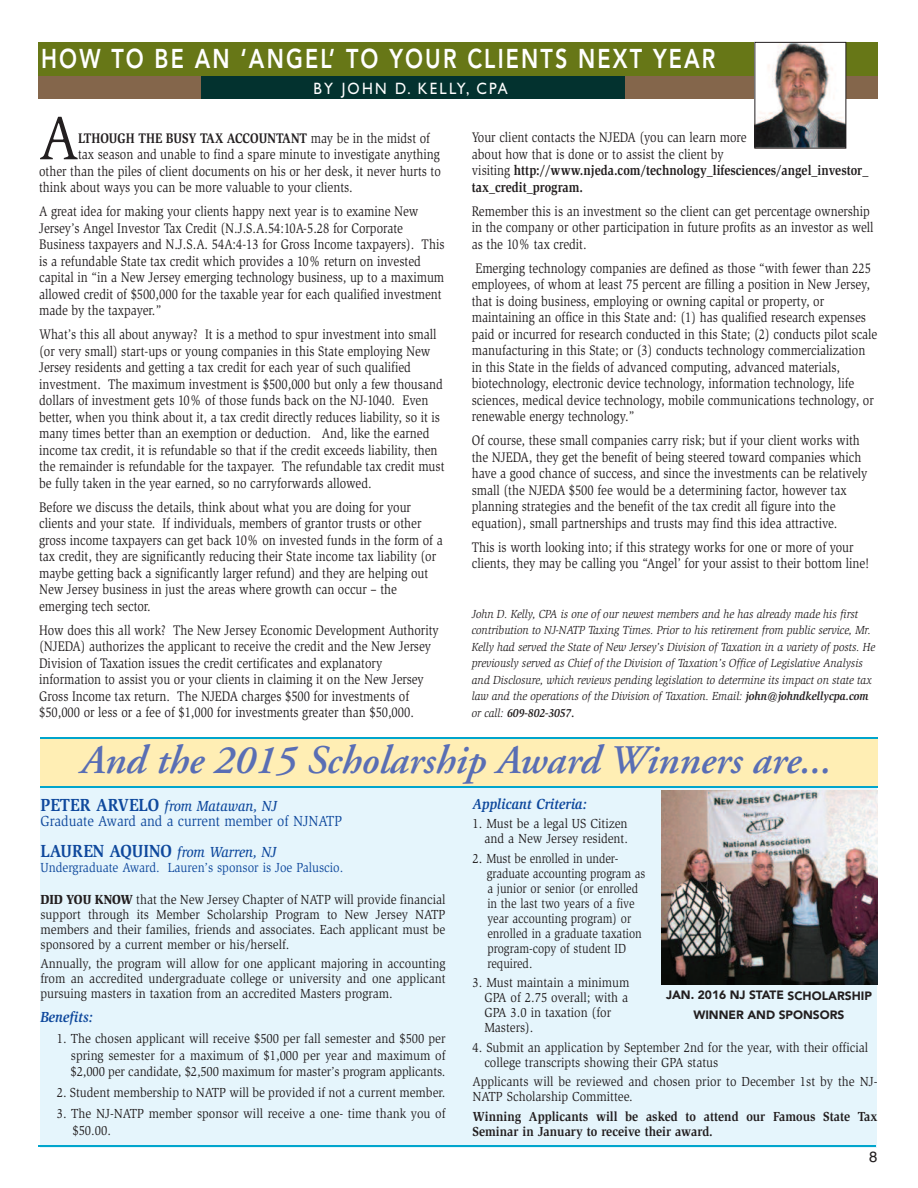
<style>
.page{position:relative;width:918px;height:1188px;background:#fff}
.page>*{position:absolute;margin:0;border:0;box-sizing:border-box;transform-origin:0 0}
.t1{font:63.45px "Slimbach";color:#231f20;scale:.9 1}
.t2{font:italic 600 40.5px "Adobe Garamond";color:#596eb4}
.t3{font:800 27px "Avenir";letter-spacing:.1em;color:#fff;scale:.8 1}
.t4{font:16.5px "Gill Sans Std";letter-spacing:.15em;color:#fff;scale:.9 1}
.t5{font:15px/15px "Slimbach";color:#0f499d;scale:.9 1}
.t6{font:italic 700 15px "Slimbach";color:#0f499d;scale:.9 1}
.t7{font:italic 500 15px "Slimbach";color:#0f499d;scale:.9 1}
.t8{font:15px "Helvetica";color:#231f20}
.t9{font:14.25px/16.5px "Slimbach";color:#231f20;scale:.85 1}
.t10{font:700 14.25px "Slimbach";color:#231f20;scale:.85 1}
.t11{font:13.5px/15px "Slimbach";color:#231f20;scale:.9 1}
.t12{font:700 13.5px/15px "Slimbach";color:#231f20;scale:.9 1}
.t13{font:13.5px "Slimbach";color:#0f499d;scale:.9 1}
.t14{font:italic 12px/16.5px "Slimbach";color:#231f20;scale:.9 1}
.t15{font:900 12px/19.6px "Avenir";color:#231f20;text-align:center}
.s1{font-weight:400}
.s2{font-weight:700}
.s3{font-weight:700;font-size:18px}
.s4{font-weight:500;font-style:italic}
.s5{font-weight:700;font-style:normal;font-size:18px}
.s6{font-weight:900}
</style>
<div class="page">
<div style="left:40px;top:786px;width:838px;height:362px;background:#e5f5fc"></div>
<div style="left:38px;top:43px;width:839px;height:34px;background:#677717"></div>
<div style="left:38px;top:77px;width:840px;height:22px;background:#84664b"></div>
<div style="left:201px;top:77px;width:423px;height:22px;background:#03322f"></div>
<div style="left:40px;top:737px;width:838px;height:51px;background:#ffeeb4"></div>
<hr style="left:39px;top:1146px;width:837px;height:1px;background:#00a5cc">
<img style="left:756px;top:44px;width:88px;height:102px">
<div style="left:754px;top:42px;width:92px;height:106px;border:1px solid #231f20"></div>
<hr style="left:40px;top:737px;width:838px;height:1px;background:#00a5cc">
<hr style="left:40px;top:786px;width:838px;height:2px;background:#00a5cc">
<img style="left:662px;top:791px;width:216px;height:193px">
<h3 class="t3" style="left:41px;top:38px;width:844px">HOW TO BE AN ‘ANGEL’ TO YOUR CLIENTS NEXT YEAR</h3>
<p class="t4" style="left:314px;top:82px;width:217px">BY JOHN D. KELLY, CPA</p>
<h1 class="t1" style="left:39px;top:114px;width:45px">A</h1>
<p class="t10" style="left:78px;top:133px;width:416px">LTHOUGH THE BUSY TAX ACCOUNTANT <span class="s1">may be in the midst of</span></p>
<p class="t9" style="left:78px;top:147px;width:427px">tax season and unable to find a spare minute to investigate anything</p>
<p class="t9" style="left:39px;top:164px;width:474px">other than the piles of client documents on his or her desk, it never hurts to</p>
<p class="t9" style="left:39px;top:180px;width:370px">think about ways you can be more valuable to your clients.</p>
<p class="t9" style="left:39px;top:204px;width:478px">A great idea for making your clients happy next year is to examine New Jersey’s Angel Investor Tax Credit (N.J.S.A.54:10A-5.28 for Corporate Business taxpayers and N.J.S.A. 54A:4-13 for Gross Income taxpayers). This is a refundable State tax credit which provides a 10% return on invested capital in “in a New Jersey emerging technology business, up to a maximum allowed credit of $500,000 for the taxable year for each qualified investment made by the taxpayer.”</p>
<p class="t9" style="left:39px;top:327px;width:478px">What’s this all about anyway? It is a method to spur investment into small (or very small) start-ups or young companies in this State employing New Jersey residents and getting a tax credit for each year of such qualified investment. The maximum investment is $500,000 but only a few thousand dollars of investment gets 10% of those funds back on the NJ-1040. Even better, when you think about it, a tax credit directly reduces liability, so it is many times better than an exemption or deduction. And, like the earned income tax credit, it is refundable so that if the credit exceeds liability, then the remainder is refundable for the taxpayer. The refundable tax credit must be fully taken in the year earned, so no carryforwards allowed.</p>
<p class="t9" style="left:39px;top:500px;width:476px">Before we discuss the details, think about what you are doing for your clients and your state. If individuals, members of grantor trusts or other gross income taxpayers can get back 10% on invested funds in the form of a tax credit, they are significantly reducing their State income tax liability (or maybe getting back a significantly larger refund) and they are helping out New Jersey business in just the areas where growth can occur – the emerging tech sector.</p>
<p class="t9" style="left:39px;top:623px;width:472px">How does this all work? The New Jersey Economic Development Authority (NJEDA) authorizes the applicant to receive the credit and the New Jersey Division of Taxation issues the credit certificates and explanatory information to assist you or your clients in claiming it on the New Jersey Gross Income tax return. The NJEDA charges $500 for investments of $50,000 or less or a fee of $1,000 for investments greater than $50,000.</p>
<p class="t9" style="left:472px;top:131px;width:468px">Your client contacts the NJEDA (you can learn more<br>about how that is done or to assist the client by<br>visiting <span class="s2">http://www.njeda.com/technology_lifesciences/angel_investor_ tax_credit_program.</span></p>
<p class="t9" style="left:472px;top:204px;width:474px">Remember this is an investment so the client can get percentage ownership in the company or other participation in future profits as an investor as well as the 10% tax credit.</p>
<p class="t9" style="left:472px;top:261px;width:479px">Emerging technology companies are defined as those “with fewer than 225 employees, of whom at least 75 percent are filling a position in New Jersey, that is doing business, employing or owning capital or property, or maintaining an office in this State and: (1) has qualified research expenses paid or incurred for research conducted in this State; (2) conducts pilot scale manufacturing in this State; or (3) conducts technology commercialization in this State in the fields of advanced computing, advanced materials, biotechnology, electronic device technology, information technology, life sciences, medical device technology, mobile communications technology, or renewable energy technology.”</p>
<p class="t9" style="left:472px;top:434px;width:467px">Of course, these small companies carry risk; but if your client works with the NJEDA, they get the benefit of being steered toward companies which have a good chance of success, and since the investments can be relatively small (the NJEDA $500 fee would be a determining factor, however tax planning strategies and the benefit of the tax credit all figure into the equation), small partnerships and trusts may find this idea attractive.</p>
<p class="t9" style="left:472px;top:540px;width:469px">This is worth looking into; if this strategy works for one or more of your clients, they may be calling you “Angel’ for your assist to their bottom line!</p>
<p class="t14" style="left:472px;top:607px;width:450px">John D. Kelly, CPA is one of our newest members and he has already made his first contribution to NJ-NATP Taxing Times. Prior to his retirement from public service, Mr.<br>Kelly had served the State of New Jersey’s Division of Taxation in a variety of posts. He previously served as Chief of the Division of Taxation’s Office of Legislative Analysis and Disclosure, which reviews pending legislation to determine its impact on state tax law and the operations of the Division of Taxation. Email: <span class="s2">john@johndkellycpa.com </span>or call: <span class="s2">609-802-3057.</span></p>
<h2 class="t2" style="left:81px;top:744px;width:752px">And the 2015 Scholarship Award Winners are...</h2>
<p class="t5" style="left:41px;top:799px;width:337px"><span class="s3">PETER ARVELO</span> <span class="s4">from Matawan, NJ<br></span>Graduate Award and a current member of NJNATP</p>
<p class="t7" style="left:41px;top:847px;width:264px"><span class="s5">LAUREN AQUINO</span> from Warren, NJ</p>
<p class="t13" style="left:41px;top:863px;width:338px">Undergraduate Award. Lauren’s sponsor is Joe Paluscio.</p>
<p class="t11" style="left:41px;top:893px;width:452px;text-align:justify"><span class="s6">DID YOU KNOW</span> that the New Jersey Chapter of NATP will provide financial support through its Member Scholarship Program to New Jersey NATP members and their families, friends and associates. Each applicant must be sponsored by a current member or his/herself.</p>
<p class="t11" style="left:41px;top:957px;width:452px;text-align:justify">Annually, the program will allow for one applicant majoring in accounting from an accredited undergraduate college or university and one applicant pursuing masters in taxation from an accredited Masters program.</p>
<p class="t6" style="left:41px;top:1012px;width:60px">Benefits:</p>
<p class="t11" style="left:71px;top:1032px;width:418px;line-height:16.5px;text-align:justify;text-indent:-14px">1. The chosen applicant will receive $500 per fall semester and $500 per spring semester for a maximum of $1,000 per year and maximum of $2,000 per candidate, $2,500 maximum for master’s program applicants.</p>
<p class="t11" style="left:57px;top:1086px;width:433px">2. Student membership to NATP will be provided if not a current member.</p>
<p class="t11" style="left:73px;top:1107px;width:416px;line-height:16.5px;text-indent:-16px">3. The NJ-NATP member sponsor will receive a one- time thank you of $50.00.</p>
<p class="t6" style="left:473px;top:798px;width:129px">Applicant Criteria:</p>
<p class="t11" style="left:473px;top:817px;width:174px;text-align:right">1. Must be a legal US Citizen and a New Jersey resident.</p>
<p class="t11" style="left:487px;top:852px;width:178px;text-indent:-14px">2. Must be enrolled in under&shy;graduate accounting program as a junior or senior (or enrolled in the last two years of a five year accounting program) or enrolled in a graduate taxation program-copy of student ID required.</p>
<p class="t11" style="left:484px;top:976px;width:163px;text-indent:-12px">3. Must maintain a minimum<br>GPA of 2.75 overall; with a<br>GPA 3.0 in taxation (for<br>Masters).</p>
<p class="t11" style="left:484px;top:1041px;width:428px;text-indent:-12px">4. Submit an application by September 2nd for the year, with their official college transcripts showing their GPA status</p>
<p class="t11" style="left:473px;top:1075px;width:452px">Applicants will be reviewed and chosen prior to December 1st by the NJ-<br>NATP Scholarship Committee.</p>
<p class="t12" style="left:473px;top:1110px;width:452px">Winning Applicants will be asked to attend our Famous State Tax<br>Seminar in January to receive their award.</p>
<p class="t15" style="left:666px;top:985px;width:207px">JAN. 2016 NJ STATE SCHOLARSHIP<br>WINNER AND SPONSORS</p>
<p class="t8" style="left:869px;top:1148px;width:10px">8</p>
</div>
